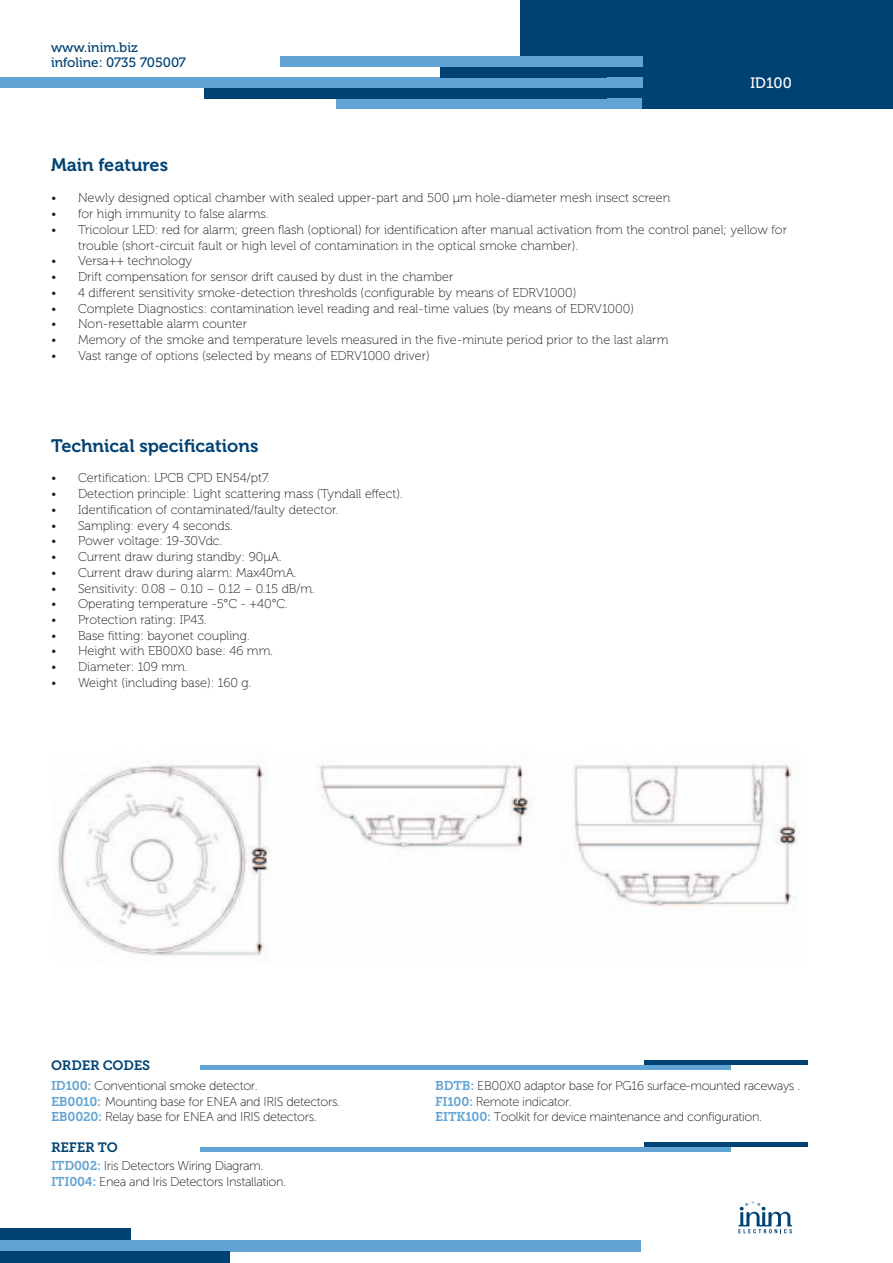
<style>
.page{position:relative;width:893px;height:1263px;background:#fff}
.page>*{position:absolute;margin:0;border:0;box-sizing:border-box;transform-origin:0 0}
.t1{font:18px "Museo 700";color:#004273}
.t2{font:15px "Museo 500";letter-spacing:.01em;color:#fff}
.t3{font:13.5px/15px "Museo 500";color:#004273}
.t4{font:13.5px "Museo Slab 700";letter-spacing:-.015em;color:#004273}
.t5{font:12.75px/15.8px "Museo 100";color:#1a171c}
.t6{font:12.75px/15.8px "Museo Sans 100";letter-spacing:-.03em;color:#1a171c}
.s1{font-family:"Museo Slab 700";color:#62a4d3}
</style>
<div class="page">
<img style="left:57px;top:764px;width:740px;height:192px">
<svg style="left:738px;top:1201px;width:54px;height:32px"></svg>
<div style="left:521px;top:0;width:372px;height:109px;background:#004273"></div>
<div style="left:280px;top:56px;width:362px;height:11px;background:#62a4d3"></div>
<div style="left:0;top:77px;width:642px;height:11px;background:#62a4d3"></div>
<div style="left:336px;top:98px;width:306px;height:11px;background:#62a4d3"></div>
<div style="left:440px;top:67px;width:167px;height:10px;background:#004273"></div>
<div style="left:204px;top:88px;width:403px;height:10px;background:#004273"></div>
<div style="left:0;top:1240px;width:640px;height:11px;background:#62a4d3"></div>
<div style="left:0;top:1229px;width:131px;height:11px;background:#004273"></div>
<div style="left:0;top:1251px;width:229px;height:12px;background:#004273"></div>
<div style="left:200px;top:1064px;width:531px;height:5px;background:#62a4d3"></div>
<hr style="left:645px;top:1060px;width:163px;height:4px;background:#004273">
<div style="left:200px;top:1147px;width:531px;height:5px;background:#62a4d3"></div>
<div style="left:645px;top:1142px;width:163px;height:5px;background:#004273"></div>
<p class="t3" style="left:51px;top:40px;width:136px">www.inim.biz infoline: 0735 705007</p>
<p class="t2" style="left:750px;top:75px;width:43px">ID100</p>
<h1 class="t1" style="left:51px;top:155px;width:119px">Main features</h1>
<p class="t5" style="left:51px;top:190px;width:621px">• Newly designed optical chamber with sealed upper-part and 500 μm hole-diameter mesh insect screen</p>
<p class="t5" style="left:51px;top:206px;width:219px">• for high immunity to false alarms.</p>
<p class="t5" style="left:78px;top:222px;width:710px;text-indent:-27px">• Tricolour LED: red for alarm; green flash (optional) for identification after manual activation from the control panel; yellow for trouble (short-circuit fault or high level of contamination in the optical smoke chamber).</p>
<p class="t5" style="left:51px;top:253px;width:143px">• Versa++ technology</p>
<p class="t5" style="left:51px;top:269px;width:404px">• Drift compensation for sensor drift caused by dust in the chamber</p>
<p class="t5" style="left:51px;top:285px;width:527px">• 4 different sensitivity smoke-detection thresholds (configurable by means of EDRV1000)</p>
<p class="t5" style="left:51px;top:301px;width:585px">• Complete Diagnostics: contamination level reading and real-time values (by means of EDRV1000)</p>
<p class="t5" style="left:51px;top:316px;width:198px">• Non-resettable alarm counter</p>
<p class="t5" style="left:51px;top:332px;width:619px">• Memory of the smoke and temperature levels measured in the five-minute period prior to the last alarm</p>
<p class="t5" style="left:51px;top:348px;width:380px">• Vast range of options (selected by means of EDRV1000 driver)</p>
<h1 class="t1" style="left:51px;top:435px;width:209px">Technical specifications</h1>
<p class="t5" style="left:51px;top:470px;width:220px">• Certification: LPCB CPD EN54/pt7.</p>
<p class="t5" style="left:51px;top:486px;width:353px">• Detection principle: Light scattering mass (Tyndall effect).</p>
<p class="t5" style="left:51px;top:502px;width:289px">• Identification of contaminated/faulty detector.</p>
<p class="t5" style="left:51px;top:518px;width:183px">• Sampling: every 4 seconds.</p>
<p class="t5" style="left:51px;top:533px;width:173px">• Power voltage: 19-30Vdc.</p>
<p class="t5" style="left:51px;top:549px;width:232px">• Current draw during standby: 90µA.</p>
<p class="t5" style="left:51px;top:565px;width:247px">• Current draw during alarm: Max40mA.</p>
<p class="t5" style="left:51px;top:580px;width:265px">• Sensitivity: 0.08 – 0.10 – 0.12 – 0.15 dB/m.</p>
<p class="t5" style="left:51px;top:596px;width:238px">• Operating temperature -5°C - +40°C.</p>
<p class="t5" style="left:51px;top:612px;width:157px">• Protection rating: IP43.</p>
<p class="t5" style="left:51px;top:628px;width:200px">• Base fitting: bayonet coupling.</p>
<p class="t5" style="left:51px;top:643px;width:223px">• Height with EB00X0 base: 46 mm.</p>
<p class="t5" style="left:51px;top:659px;width:138px">• Diameter: 109 mm.</p>
<p class="t5" style="left:51px;top:675px;width:202px">• Weight (including base): 160 g.</p>
<p class="t4" style="left:51px;top:1057px;width:101px">ORDER CODES</p>
<p class="t6" style="left:51px;top:1078px;width:291px"><span class="s1">ID100:</span> Conventional smoke detector.<br><span class="s1">EB0010:</span> Mounting base for ENEA and IRIS detectors.<br><span class="s1">EB0020:</span> Relay base for ENEA and IRIS detectors.</p>
<p class="t6" style="left:51px;top:1158px;width:237px"><span class="s1">ITD002:</span> Iris Detectors Wiring Diagram.<br><span class="s1">ITI004:</span> Enea and Iris Detectors Installation.</p>
<p class="t4" style="left:51px;top:1140px;width:19px">REFER</p>
<p class="t4" style="left:98px;top:1140px;width:21px">TO</p>
<p class="t6" style="left:435px;top:1078px;width:367px"><span class="s1">BDTB:</span> EB00X0 adaptor base for PG16 surface-mounted raceways .<br><span class="s1">FI100:</span> Remote indicator.<br><span class="s1">EITK100:</span> Toolkit for device maintenance and configuration.</p>
</div>
